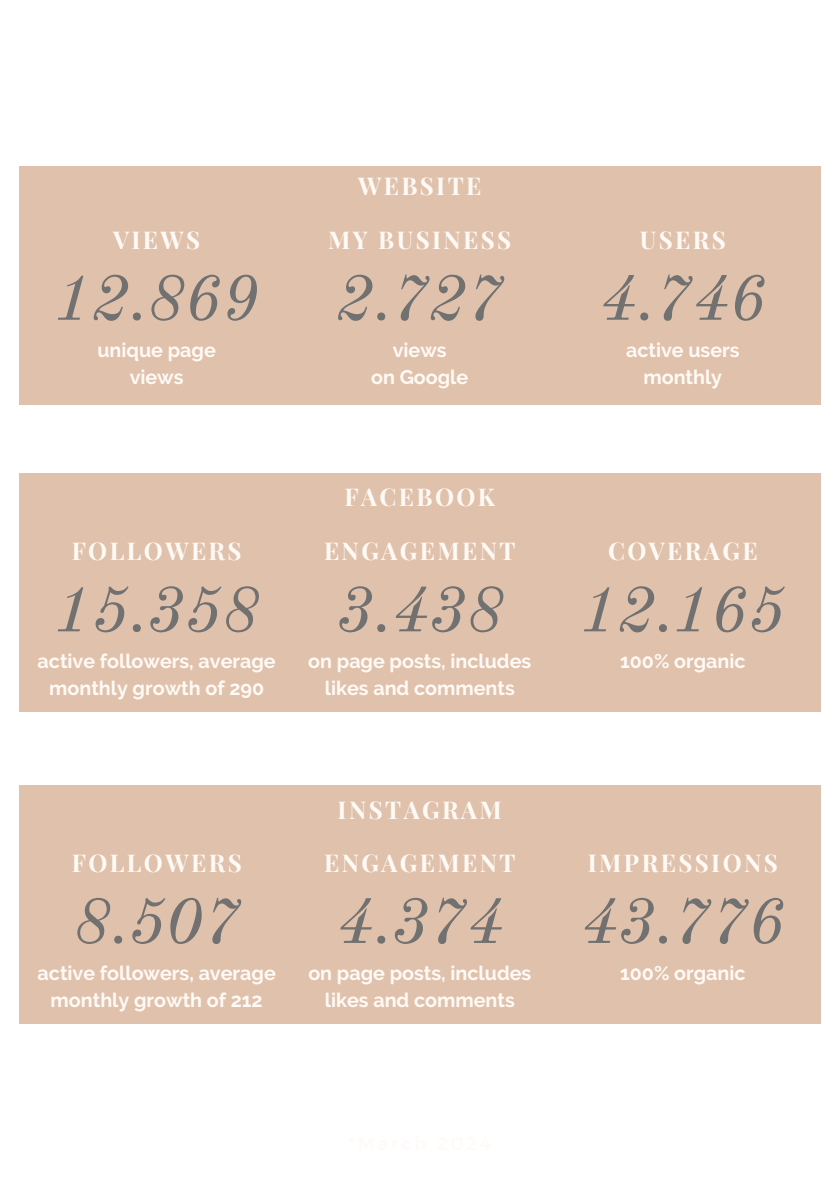
<style>
.page{position:relative;width:839px;height:1191px;background:#fff}
.page>*{position:absolute;margin:0;border:0;box-sizing:border-box;transform-origin:0 0}
.t1{font:italic 64.4px "Old Standard";color:#717171}
.t2{font:700 24px "Playfair Display SC";letter-spacing:.1em;color:#fffaf6}
.t3{font:700 19.6px/27px "Raleway";color:#fffaf6;text-align:center}
</style>
<div class="page">
<div style="left:19px;top:167px;width:801px;height:238px;background:#e0c2ac"></div>
<div style="left:19px;top:473px;width:801px;height:239px;background:#e0c2ac"></div>
<div style="left:19px;top:785px;width:801px;height:239px;background:#e0c2ac"></div>
<p class="t2" style="left:113px;top:223px;width:89px">VIEWS</p>
<h1 class="t1" style="left:54px;top:258px;width:206px">12.869</h1>
<p class="t3" style="left:97px;top:336px;width:120px">unique page views</p>
<p class="t2" style="left:358px;top:169px;width:125px">WEBSITE</p>
<p class="t2" style="left:328px;top:223px;width:185px">MY BUSINESS</p>
<h1 class="t1" style="left:336px;top:258px;width:169px">2.727</h1>
<p class="t3" style="left:371px;top:336px;width:99px">views<br>on Google</p>
<p class="t2" style="left:72px;top:534px;width:171px">FOLLOWERS</p>
<h1 class="t1" style="left:54px;top:570px;width:206px">15.358</h1>
<p class="t3" style="left:38px;top:648px;width:240px">active followers, average monthly growth of 290</p>
<p class="t2" style="left:344px;top:480px;width:152px">FACEBOOK</p>
<p class="t2" style="left:324px;top:534px;width:193px">ENGAGEMENT</p>
<h1 class="t1" style="left:336px;top:570px;width:169px">3.438</h1>
<p class="t3" style="left:308px;top:648px;width:224px">on page posts, includes likes and comments</p>
<p class="t2" style="left:72px;top:846px;width:171px">FOLLOWERS</p>
<h1 class="t1" style="left:73px;top:881px;width:169px">8.507</h1>
<p class="t3" style="left:38px;top:960px;width:240px">active followers, average monthly growth of 212</p>
<p class="t2" style="left:337px;top:793px;width:166px">INSTAGRAM</p>
<p class="t2" style="left:324px;top:846px;width:193px">ENGAGEMENT</p>
<h1 class="t1" style="left:336px;top:881px;width:169px">4.374</h1>
<p class="t3" style="left:308px;top:960px;width:224px">on page posts, includes likes and comments</p>
<p class="t2" style="left:639px;top:223px;width:87px">USERS</p>
<h1 class="t1" style="left:599px;top:258px;width:169px">4.746</h1>
<p class="t3" style="left:626px;top:336px;width:115px">active users monthly</p>
<p class="t2" style="left:608px;top:534px;width:151px">COVERAGE</p>
<h1 class="t1" style="left:580px;top:570px;width:206px">12.165</h1>
<p class="t3" style="left:620px;top:648px;width:127px">100% organic</p>
<p class="t2" style="left:588px;top:846px;width:191px">IMPRESSIONS</p>
<h1 class="t1" style="left:580px;top:881px;width:206px">43.776</h1>
<p class="t3" style="left:620px;top:960px;width:127px">100% organic</p>
</div>
